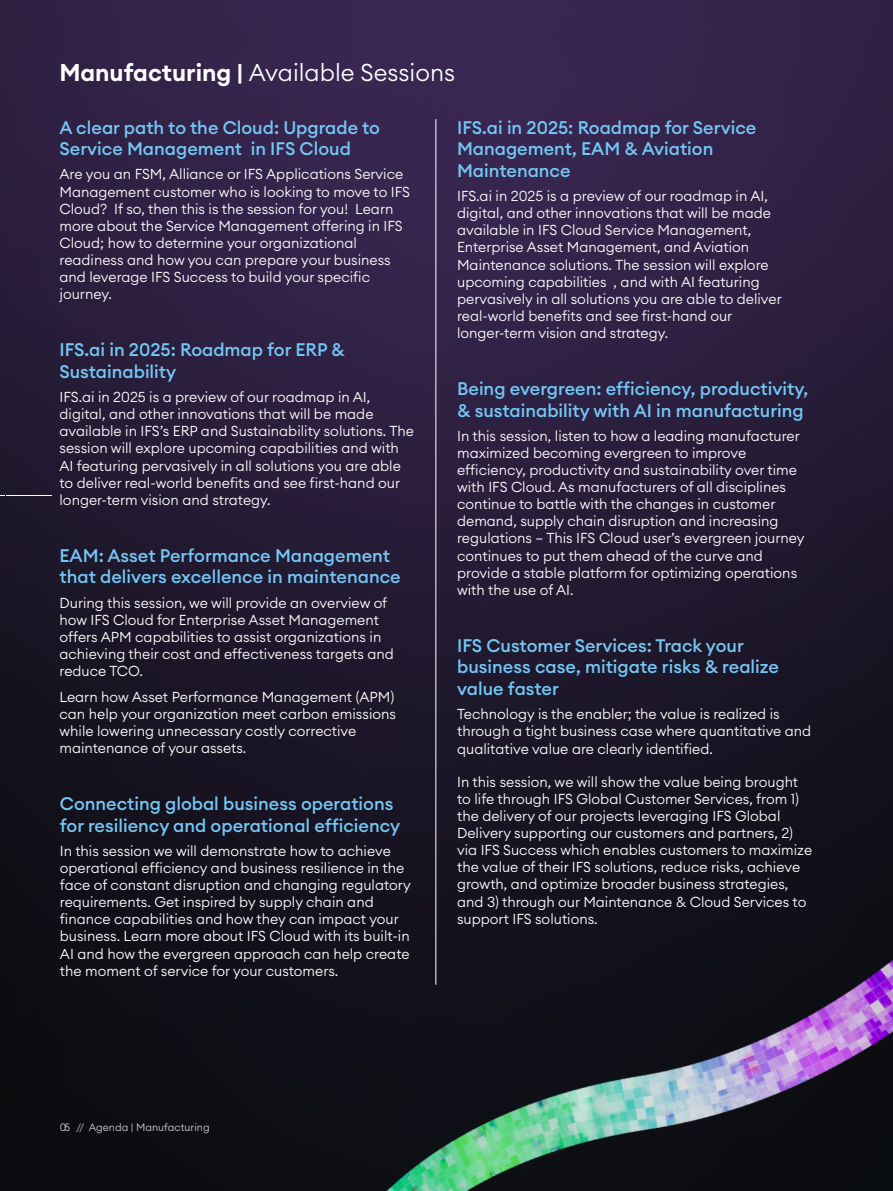
<style>
.page{position:relative;width:893px;height:1191px;background:#fff}
.page>*{position:absolute;margin:0;border:0;box-sizing:border-box;transform-origin:0 0}
.t1{font:300 24px "Euclid Circular A";color:#fff}
.t2{font:500 18px/21.6px "Euclid Circular A";color:#73c7f5}
.t3{font:300 14.25px/17.1px "Euclid Circular A";color:#fff}
.t4{font:300 10.5px "Euclid Circular A";color:#fff}
.s1{font-weight:600}
</style>
<div class="page">
<div style="left:0;top:0;width:893px;height:1191px;background:linear-gradient(to bottom,#3a2752,#060a09)"></div>
<img style="left:203px;top:647px;width:690px;height:544px">
<hr style="left:435px;top:119px;width:1px;height:865px;background:#fff">
<h1 class="t1" style="left:60px;top:57px;width:397px"><span class="s1">Manufacturing |</span> Available Sessions</h1>
<p class="t2" style="left:60px;top:116px;width:322px">A clear path to the Cloud: Upgrade to<br>Service Management in IFS Cloud</p>
<p class="t3" style="left:60px;top:166px;width:352px">Are you an FSM, Alliance or IFS Applications Service Management customer who is looking to move to IFS Cloud? If so, then this is the session for you! Learn more about the Service Management offering in IFS Cloud; how to determine your organizational readiness and how you can prepare your business and leverage IFS Success to build your specific journey.</p>
<p class="t2" style="left:60px;top:339px;width:287px">IFS.ai in 2025: Roadmap for ERP &amp;<br>Sustainability</p>
<p class="t3" style="left:60px;top:388px;width:356px">IFS.ai in 2025 is a preview of our roadmap in AI, digital, and other innovations that will be made available in IFS’s ERP and Sustainability solutions. The session will explore upcoming capabilities and with AI featuring pervasively in all solutions you are able to deliver real-world benefits and see first-hand our longer-term vision and strategy.</p>
<p class="t2" style="left:60px;top:544px;width:343px">EAM: Asset Performance Management that delivers excellence in maintenance</p>
<p class="t3" style="left:60px;top:594px;width:336px">During this session, we will provide an overview of how IFS Cloud for Enterprise Asset Management offers APM capabilities to assist organizations in achieving their cost and effectiveness targets and reduce TCO.</p>
<p class="t3" style="left:60px;top:688px;width:338px">Learn how Asset Performance Management (APM) can help your organization meet carbon emissions while lowering unnecessary costly corrective maintenance of your assets.</p>
<p class="t2" style="left:60px;top:793px;width:342px">Connecting global business operations for resiliency and operational efficiency</p>
<p class="t3" style="left:60px;top:842px;width:352px">In this session we will demonstrate how to achieve operational efficiency and business resilience in the face of constant disruption and changing regulatory requirements. Get inspired by supply chain and finance capabilities and how they can impact your business. Learn more about IFS Cloud with its built-in AI and how the evergreen approach can help create the moment of service for your customers.</p>
<p class="t2" style="left:457px;top:116px;width:301px">IFS.ai in 2025: Roadmap for Service<br>Management, EAM &amp; Aviation<br>Maintenance</p>
<p class="t3" style="left:457px;top:187px;width:326px">IFS.ai in 2025 is a preview of our roadmap in AI, digital, and other innovations that will be made available in IFS Cloud Service Management, Enterprise Asset Management, and Aviation Maintenance solutions. The session will explore upcoming capabilities , and with AI featuring pervasively in all solutions you are able to deliver real-world benefits and see first-hand our longer-term vision and strategy.</p>
<p class="t2" style="left:457px;top:378px;width:353px">Being evergreen: efficiency, productivity, &amp; sustainability with AI in manufacturing</p>
<p class="t3" style="left:457px;top:427px;width:349px">In this session, listen to how a leading manufacturer maximized becoming evergreen to improve efficiency, productivity and sustainability over time with IFS Cloud. As manufacturers of all disciplines continue to battle with the changes in customer demand, supply chain disruption and increasing regulations – This IFS Cloud user’s evergreen journey continues to put them ahead of the curve and provide a stable platform for optimizing operations with the use of AI.</p>
<p class="t2" style="left:457px;top:634px;width:323px">IFS Customer Services: Track your business case, mitigate risks &amp; realize value faster</p>
<p class="t3" style="left:457px;top:705px;width:356px">Technology is the enabler; the value is realized is through a tight business case where quantitative and qualitative value are clearly identified.</p>
<p class="t3" style="left:457px;top:773px;width:357px">In this session, we will show the value being brought to life through IFS Global Customer Services, from 1) the delivery of our projects leveraging IFS Global Delivery supporting our customers and partners, 2) via IFS Success which enables customers to maximize the value of their IFS solutions, reduce risks, achieve growth, and optimize broader business strategies, and 3) through our Maintenance &amp; Cloud Services to support IFS solutions.</p>
<p class="t4" style="left:60px;top:1120px;width:152px">05 // Agenda | Manufacturing</p>
</div>
